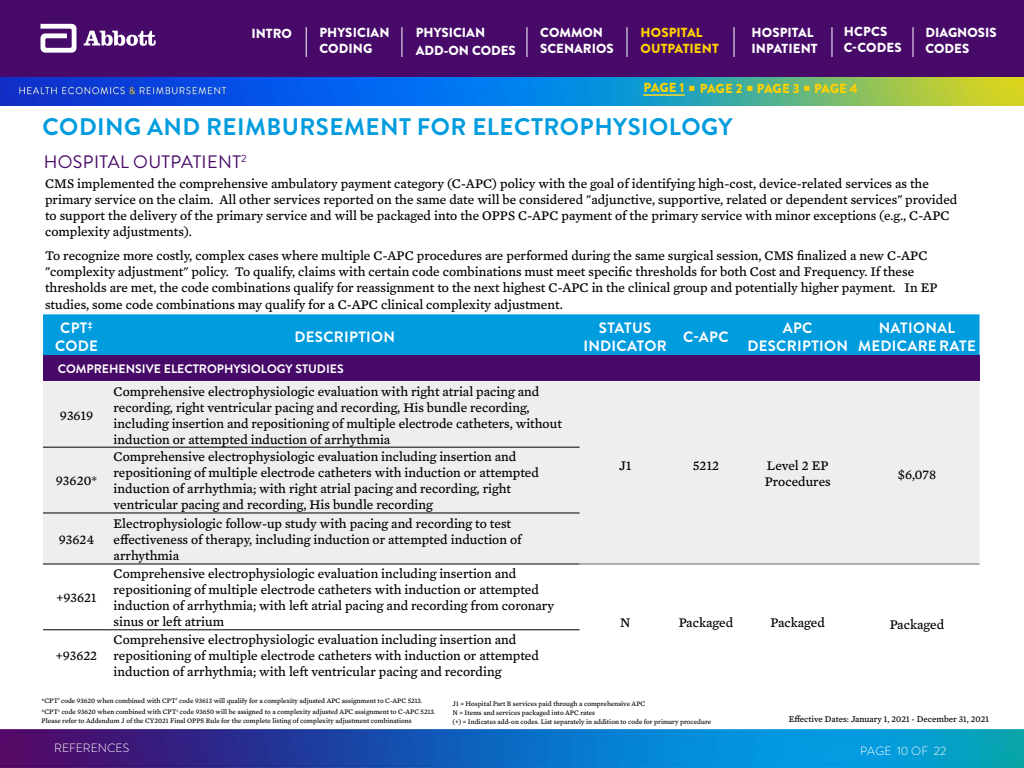
<style>
.page{position:relative;width:1024px;height:768px;background:#fff}
.page>*{position:absolute;margin:0;border:0;box-sizing:border-box;transform-origin:0 0}
.t1{font:700 24px "Brandon Grotesque";letter-spacing:.02em;color:#009cde}
.t2{font:18px "Brandon Grotesque";letter-spacing:.02em;color:#470a68}
.t3{font:700 15px/18px "Brandon Grotesque";letter-spacing:.02em;color:#fff;text-align:center}
.t4{font:13.5px/16px "Mercury Text G4";color:#000}
.t5{font:900 13.15px/15.8px "Brandon Grotesque";color:#fff}
.t6{font:900 13.15px "Brandon Grotesque";letter-spacing:-.02em;color:#ffd100}
.t7{font:900 13.15px/15.8px "Brandon Grotesque";color:#ffd100}
.t8{font:700 12.25px "Brandon Grotesque";color:#fff}
.t9{font:300 12px "Brandon Grotesque";letter-spacing:-.005em;color:#fff}
.t10{font:9px "Mercury Text G4";color:#000}
.t11{font:7px/9.2px "Mercury Text G4";color:#000}
</style>
<div class="page">
<img style="left:0;top:76px;width:1024px;height:29px">
<div style="left:0;top:0;width:1024px;height:76px;background:#470a68"></div>
<svg style="left:41px;top:24px;width:36px;height:29px"></svg>
<svg style="left:84px;top:31px;width:72px;height:15px"></svg>
<hr style="left:831px;top:27px;width:1px;height:30px;background:#fff">
<hr style="left:734px;top:27px;width:1px;height:30px;background:#fff">
<hr style="left:401px;top:27px;width:1px;height:30px;background:#fff">
<hr style="left:306px;top:27px;width:1px;height:30px;background:#fff">
<hr style="left:912px;top:27px;width:2px;height:30px;background:#fff">
<hr style="left:626px;top:27px;width:1px;height:30px;background:#fff">
<hr style="left:526px;top:27px;width:1px;height:30px;background:#fff">
<img style="left:0;top:730px;width:1024px;height:38px">
<div style="left:43px;top:314px;width:937px;height:42px;background:#009cde"></div>
<div style="left:43px;top:356px;width:937px;height:25px;background:#470a68"></div>
<div style="left:43px;top:381px;width:937px;height:183px;background:#eeeeed"></div>
<svg style="left:43px;top:629px;width:537px;height:1px"></svg>
<hr style="left:43px;top:447px;width:67px;height:1px;background:#000">
<hr style="left:110px;top:447px;width:470px;height:1px;background:#000">
<hr style="left:43px;top:513px;width:67px;height:1px;background:#000">
<hr style="left:110px;top:513px;width:470px;height:1px;background:#000">
<hr style="left:43px;top:564px;width:67px;height:1px;background:#000">
<hr style="left:110px;top:564px;width:470px;height:1px;background:#000">
<hr style="left:43px;top:630px;width:67px;height:1px;background:#000">
<hr style="left:110px;top:630px;width:470px;height:1px;background:#000">
<hr style="left:580px;top:564px;width:91px;height:1px;background:#63666a">
<hr style="left:671px;top:564px;width:70px;height:1px;background:#63666a">
<hr style="left:741px;top:564px;width:113px;height:1px;background:#63666a">
<hr style="left:854px;top:564px;width:126px;height:1px;background:#63666a">
<hr style="left:643px;top:94px;width:42px;height:2px;background:#ffd826">
<svg style="left:689px;top:86px;width:5px;height:5px"></svg>
<svg style="left:747px;top:86px;width:6px;height:5px"></svg>
<svg style="left:805px;top:86px;width:5px;height:5px"></svg>
<p class="t5" style="left:844px;top:24px;width:59px">HCPCS<br>C-CODES</p>
<p class="t7" style="left:641px;top:24px;width:80px">HOSPITAL<br>OUTPATIENT</p>
<p class="t5" style="left:752px;top:25px;width:68px">HOSPITAL<br>INPATIENT</p>
<p class="t5" style="left:416px;top:24px;width:101px;line-height:18.1px">PHYSICIAN<br>ADD-ON CODES</p>
<p class="t5" style="left:540px;top:25px;width:75px">COMMON<br>SCENARIOS</p>
<p class="t5" style="left:251px;top:25px;width:42px">INTRO</p>
<p class="t5" style="left:925px;top:25px;width:73px">DIAGNOSIS<br>CODES</p>
<p class="t5" style="left:319px;top:25px;width:72px">PHYSICIAN<br>CODING</p>
<p class="t6" style="left:644px;top:79px;width:216px">PAGE 1 PAGE 2 PAGE 3 PAGE 4</p>
<h1 class="t1" style="left:43px;top:110px;width:692px">CODING AND REIMBURSEMENT FOR ELECTROPHYSIOLOGY</h1>
<h2 class="t2" style="left:44px;top:149px;width:204px">HOSPITAL OUTPATIENT<sup>2</sup></h2>
<p class="t4" style="left:45px;top:174px;width:914px;line-height:16.2px">CMS implemented the comprehensive ambulatory payment category (C-APC) policy with the goal of identifying high-cost, device-related services as the primary service on the claim. All other services reported on the same date will be considered "adjunctive, supportive, related or dependent services" provided to support the delivery of the primary service and will be packaged into the OPPS C-APC payment of the primary service with minor exceptions (e.g., C-APC complexity adjustments).</p>
<p class="t4" style="left:45px;top:247px;width:894px;line-height:16.2px">To recognize more costly, complex cases where multiple C-APC procedures are performed during the same surgical session, CMS finalized a new C-APC "complexity adjustment" policy. To qualify, claims with certain code combinations must meet specific thresholds for both Cost and Frequency. If these thresholds are met, the code combinations qualify for reassignment to the next highest C-APC in the clinical group and potentially higher payment. In EP studies, some code combinations may qualify for a C-APC clinical complexity adjustment.</p>
<p class="t3" style="left:55px;top:319px;width:45px">CPT<sup>‡<br></sup>CODE</p>
<p class="t3" style="left:294px;top:328px;width:102px">DESCRIPTION</p>
<p class="t3" style="left:583px;top:319px;width:85px">STATUS<br>INDICATOR</p>
<p class="t3" style="left:683px;top:328px;width:47px">C-APC</p>
<p class="t3" style="left:747px;top:319px;width:102px">APC<br>DESCRIPTION</p>
<p class="t3" style="left:858px;top:319px;width:119px">NATIONAL<br>MEDICARE RATE</p>
<p class="t8" style="left:58px;top:360px;width:287px">COMPREHENSIVE ELECTROPHYSIOLOGY STUDIES</p>
<p class="t4" style="left:60px;top:406px;width:35px">93619</p>
<p class="t4" style="left:114px;top:382px;width:450px">Comprehensive electrophysiologic evaluation with right atrial pacing and recording, right ventricular pacing and recording, His bundle recording, including insertion and repositioning of multiple electrode catheters, without induction or attempted induction of arrhythmia</p>
<p class="t4" style="left:56px;top:472px;width:43px">93620*</p>
<p class="t4" style="left:59px;top:531px;width:37px">93624</p>
<p class="t4" style="left:56px;top:589px;width:42px">+93621</p>
<p class="t4" style="left:114px;top:448px;width:427px">Comprehensive electrophysiologic evaluation including insertion and repositioning of multiple electrode catheters with induction or attempted induction of arrhythmia; with right atrial pacing and recording, right ventricular pacing and recording, His bundle recording</p>
<p class="t4" style="left:114px;top:515px;width:409px">Electrophysiologic follow-up study with pacing and recording to test effectiveness of therapy, including induction or attempted induction of arrhythmia</p>
<p class="t4" style="left:114px;top:565px;width:442px">Comprehensive electrophysiologic evaluation including insertion and repositioning of multiple electrode catheters with induction or attempted induction of arrhythmia; with left atrial pacing and recording from coronary sinus or left atrium</p>
<p class="t4" style="left:619px;top:457px;width:14px">J1</p>
<p class="t4" style="left:693px;top:457px;width:28px">5212</p>
<p class="t4" style="left:765px;top:457px;width:67px;line-height:16.2px">Level 2 EP<br>Procedures</p>
<p class="t4" style="left:898px;top:466px;width:40px">$6,078</p>
<p class="t4" style="left:620px;top:614px;width:12px">N</p>
<p class="t4" style="left:679px;top:614px;width:56px">Packaged</p>
<p class="t4" style="left:771px;top:614px;width:56px">Packaged</p>
<p class="t4" style="left:890px;top:615px;width:56px">Packaged</p>
<p class="t4" style="left:114px;top:631px;width:427px">Comprehensive electrophysiologic evaluation including insertion and repositioning of multiple electrode catheters with induction or attempted induction of arrhythmia; with left ventricular pacing and recording</p>
<p class="t11" style="left:42px;top:694px;width:395px;line-height:11.2px">*CPT<sup>‡</sup> code 93620 when combined with CPT<sup>‡</sup> code 93613 will qualify for a complexity adjusted APC assignment to C-APC 5213. *CPT<sup>‡</sup> code 93620 when combined with CPT<sup>‡</sup> code 93650 will be assigned to a complexity adjusted APC assignment to C-APC 5213.</p>
<p class="t11" style="left:42px;top:716px;width:372px">Please refer to Addendum J of the CY2021 Final OPPS Rule for the complete listing of complexity adjustment combinations</p>
<p class="t4" style="left:56px;top:647px;width:43px">+93622</p>
<p class="t11" style="left:453px;top:698px;width:260px">J1 = Hospital Part B services paid through a comprehensive APC<br>N = Items and services packaged into APC rates<br>(+) = Indicates add-on codes. List separately in addition to code for primary procedure</p>
<p class="t10" style="left:789px;top:713px;width:202px">Effective Dates: January 1, 2021 - December 31, 2021</p>
<p class="t9" style="left:54px;top:740px;width:77px">REFERENCES</p>
<p class="t9" style="left:860px;top:742px;width:88px">PAGE 10 OF 22</p>
</div>
